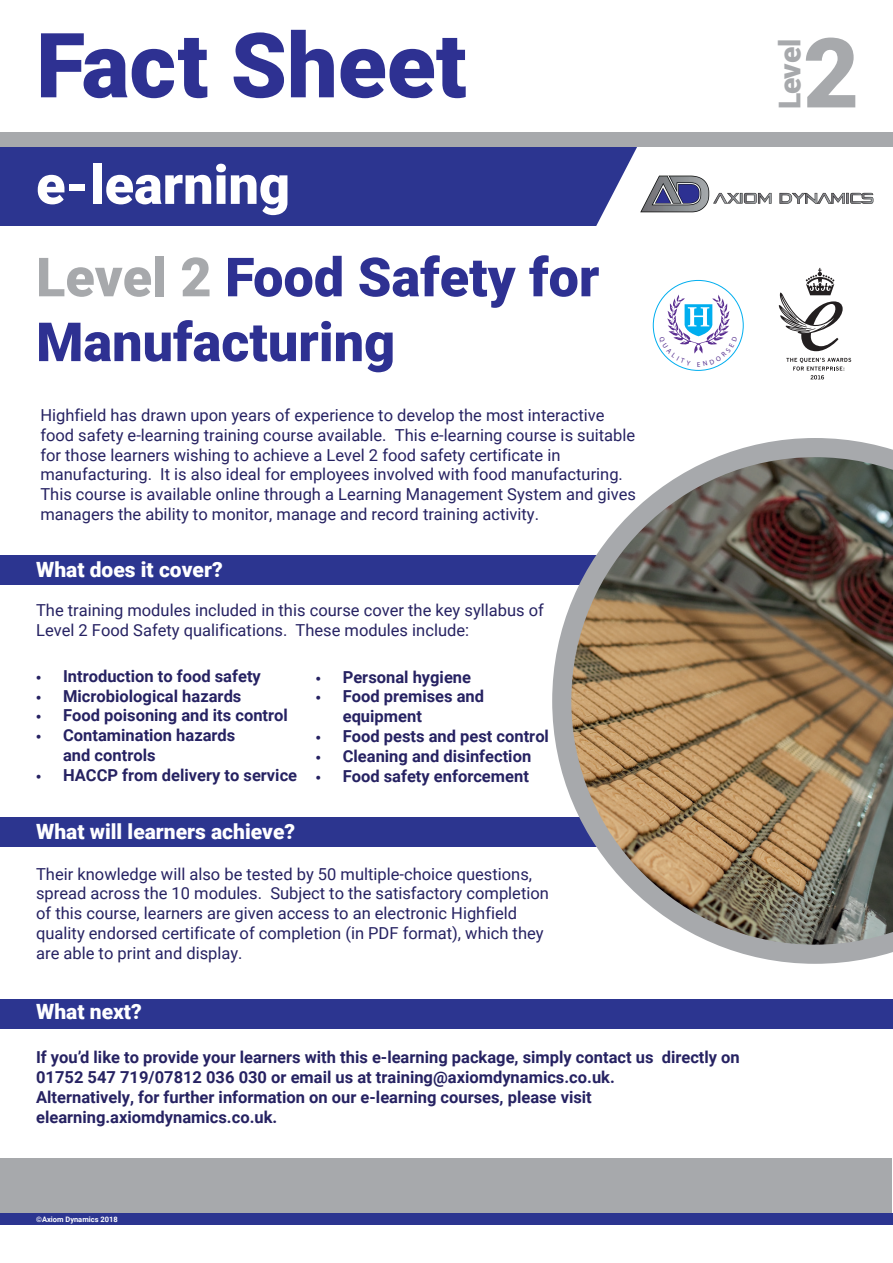
<style>
.page{position:relative;width:893px;height:1263px;background:#fff}
.page>*{position:absolute;margin:0;border:0;box-sizing:border-box;transform-origin:0 0}
.t1{font:900 96.9px "Roboto";color:#a7a9ac}
.t2{font:900 90px "Roboto";color:#2e3192}
.t3{font:900 54px/92.4px "Roboto";color:#2e3192}
.t4{font:900 30px "Roboto";letter-spacing:-.015em;color:#a7a9ac}
.t5{font:900 21px "Roboto";color:#fff}
.t6{font:16.5px/19.8px "Roboto";color:#262262}
.t7{font:700 16.5px/19.8px "Roboto";color:#262262}
.t8{font:700 16.5px/19.8px "Roboto";color:#262262}
.t9{font:700 7.5px "Roboto";color:#fff}
.s1{color:#fff}
.s2{color:#a7a9ac}
.s3{font-family:"Myriad Pro";font-weight:600}
</style>
<div class="page">
<div style="left:0;top:555px;width:893px;height:30px;background:#2c3590"></div>
<div style="left:0;top:818px;width:824px;height:29px;background:#2c358f"></div>
<div style="left:0;top:147px;width:891px;height:79px;background:#2c3590"></div>
<div style="left:0;top:999px;width:893px;height:29px;background:#2c3590"></div>
<img style="left:552px;top:438px;width:341px;height:526px">
<svg style="left:779px;top:268px;width:64px;height:83px"></svg>
<svg style="left:786px;top:358px;width:65px;height:21px"></svg>
<div style="left:0;top:1158px;width:892px;height:62px;background:#a7a9ac"></div>
<div style="left:0;top:1213px;width:893px;height:12px;background:#2c3590"></div>
<svg style="left:596px;top:147px;width:295px;height:79px;background:#e7e8f2"></svg>
<img style="left:640px;top:175px;width:234px;height:37px">
<div style="left:0;top:132px;width:893px;height:15px;background:#a7a9ac"></div>
<svg style="left:658px;top:294px;width:79px;height:73px"></svg>
<h2 class="t2" style="left:36px;top:2px;width:432px">Fact Sheet</h2>
<h3 class="t3" style="left:36px;top:136px;width:565px"><span class="s1">e-learning<br></span><span class="s2">Level 2</span> Food Safety for</h3>
<h3 class="t3" style="left:36px;top:294px;width:360px">Manufacturing</h3>
<p class="t6" style="left:40px;top:405px;width:597px">Highfield has drawn upon years of experience to develop the most interactive food safety e-learning training course available. This e-learning course is suitable for those learners wishing to achieve a Level 2 food safety certificate in manufacturing. It is also ideal for employees involved with food manufacturing.<br>This course is available online through a Learning Management System and gives managers the ability to monitor, manage and record training activity.</p>
<p class="t5" style="left:36px;top:555px;width:188px">What does it cover?</p>
<p class="t6" style="left:36px;top:600px;width:509px">The training modules included in this course cover the key syllabus of<br>Level 2 Food Safety qualifications. These modules include:</p>
<p class="t7" style="left:36px;top:665px;width:226px"><span class="s3">•</span> Introduction to food safety</p>
<p class="t7" style="left:36px;top:685px;width:207px"><span class="s3">•</span> Microbiological hazards</p>
<p class="t7" style="left:36px;top:705px;width:253px"><span class="s3">•</span> Food poisoning and its control</p>
<p class="t7" style="left:63px;top:725px;width:174px;text-indent:-27px"><span class="s3">•</span> Contamination hazards and controls</p>
<p class="t7" style="left:36px;top:764px;width:263px"><span class="s3">•</span> HACCP from delivery to service</p>
<p class="t7" style="left:316px;top:666px;width:157px"><span class="s3">•</span> Personal hygiene</p>
<p class="t7" style="left:343px;top:686px;width:143px;text-indent:-27px"><span class="s3">•</span> Food premises and equipment</p>
<p class="t7" style="left:316px;top:726px;width:235px"><span class="s3">•</span> Food pests and pest control</p>
<p class="t7" style="left:316px;top:745px;width:217px"><span class="s3">•</span> Cleaning and disinfection</p>
<p class="t7" style="left:316px;top:765px;width:215px"><span class="s3">•</span> Food safety enforcement</p>
<p class="t5" style="left:36px;top:816px;width:261px">What will learners achieve?</p>
<p class="t6" style="left:36px;top:863px;width:514px">Their knowledge will also be tested by 50 multiple-choice questions, spread across the 10 modules. Subject to the satisfactory completion of this course, learners are given access to an electronic Highfield quality endorsed certificate of completion (in PDF format), which they are able to print and display.</p>
<p class="t5" style="left:36px;top:997px;width:107px">What next?</p>
<p class="t8" style="left:36px;top:1047px;width:705px">If you’d like to provide your learners with this e-learning package, simply contact us directly on 01752 547 719/07812 036 030 or email us at training@axiomdynamics.co.uk.<br>Alternatively, for further information on our e-learning courses, please visit elearning.axiomdynamics.co.uk.</p>
<p class="t9" style="left:36px;top:1213px;width:83px">©Axiom Dynamics 2018</p>
<h3 class="t4" style="left:769px;top:109px;width:71px;rotate:-90deg">Level</h3>
<h1 class="t1" style="left:803px;top:5px;width:58px">2</h1>
</div>
